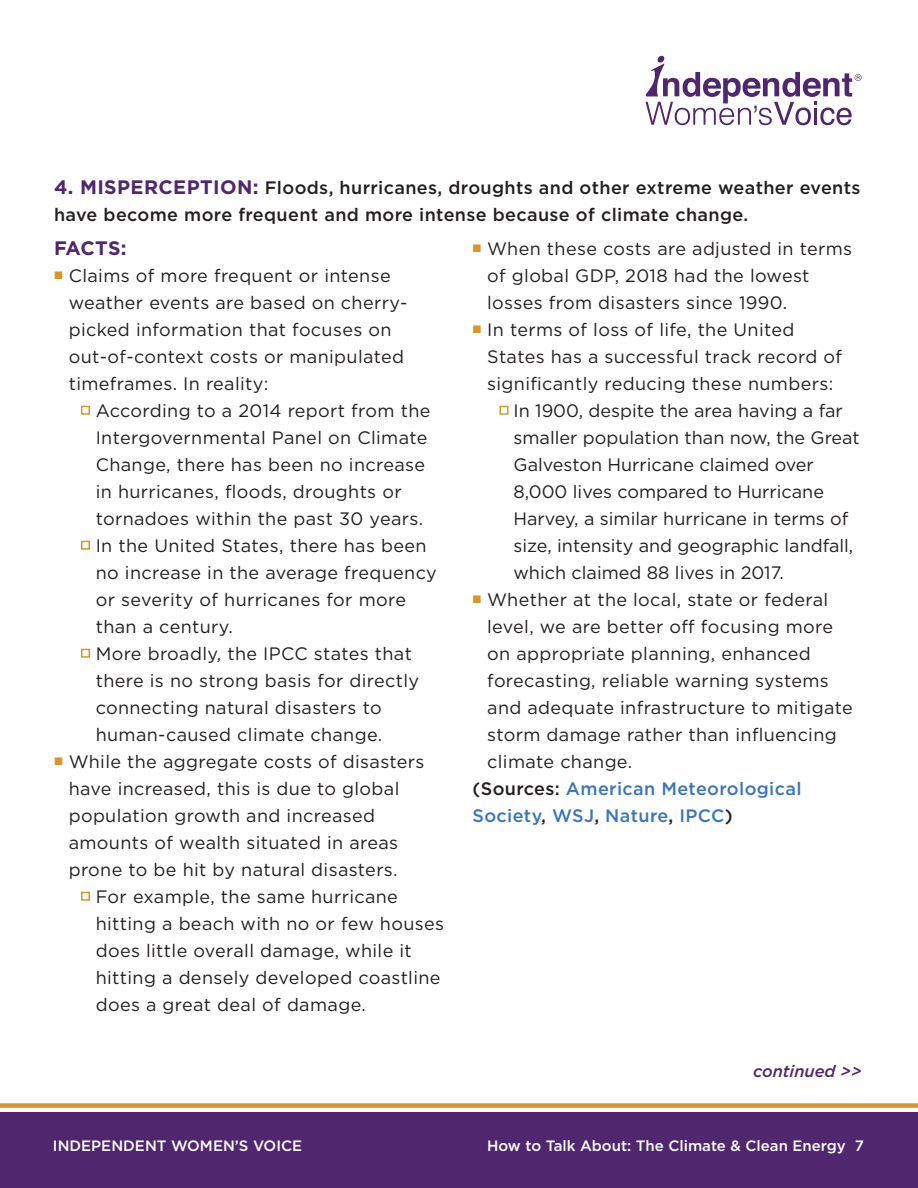
<style>
.page{position:relative;width:918px;height:1188px;background:#fff}
.page>*{position:absolute;margin:0;border:0;box-sizing:border-box;transform-origin:0 0}
.t1{font:700 19.5px "Gotham";letter-spacing:-.01em;color:#50266f}
.t2{font:18px/27px "Gotham";letter-spacing:.02em;color:#231f20}
.t3{font:18px/27px "Gotham";color:#231f20}
.SPAN{font:500 18px/27px "Gotham";letter-spacing:.02em;color:#231f20}
.t4{font:500 18px/27px "Gotham";letter-spacing:.02em;color:#3b76ba}
.t5{font:italic 500 16.5px "Gotham";color:#50266f}
.t6{font:500 15px "Gotham";color:#fff}
.s1{font-weight:700;font-size:19.5px;color:#50266f}
.s2{color:#231f20}
</style>
<div class="page">
<div style="left:0;top:1113px;width:918px;height:75px;background:#50266f"></div>
<div style="left:0;top:1103px;width:918px;height:5px;background:#d99628"></div>
<svg style="left:646px;top:56px;width:216px;height:69px"></svg>
<p class="SPAN" style="left:54px;top:174px;width:808px"><span class="s1">4. MISPERCEPTION:</span> Floods, hurricanes, droughts and other extreme weather events have become more frequent and more intense because of climate change.</p>
<p class="t1" style="left:54px;top:237px;width:74px">FACTS:</p>
<p class="t2" style="left:69px;top:262px;width:340px;text-indent:-15px"><sup>P</sup> Claims of more frequent or intense weather events are based on cherry&shy;picked information that focuses on out-of-context costs or manipulated timeframes. In reality:</p>
<p class="t2" style="left:96px;top:397px;width:336px;text-indent:-15px"><sup>P</sup> According to a 2014 report from the Intergovernmental Panel on Climate Change, there has been no increase in hurricanes, floods, droughts or tornadoes within the past 30 years.</p>
<p class="t2" style="left:96px;top:532px;width:343px;text-indent:-15px"><sup>P</sup> In the United States, there has been no increase in the average frequency or severity of hurricanes for more than a century.</p>
<p class="t2" style="left:96px;top:640px;width:325px;text-indent:-15px"><sup>P</sup> More broadly, the IPCC states that there is no strong basis for directly connecting natural disasters to human-caused climate change.</p>
<p class="t2" style="left:69px;top:748px;width:357px;text-indent:-15px"><sup>P</sup> While the aggregate costs of disasters have increased, this is due to global population growth and increased amounts of wealth situated in areas prone to be hit by natural disasters.</p>
<p class="t2" style="left:96px;top:883px;width:350px;text-indent:-15px"><sup>P</sup> For example, the same hurricane hitting a beach with no or few houses does little overall damage, while it hitting a densely developed coastline does a great deal of damage.</p>
<p class="t2" style="left:487px;top:235px;width:367px;text-indent:-15px"><sup>P</sup> When these costs are adjusted in terms of global GDP, 2018 had the lowest losses from disasters since 1990.</p>
<p class="t2" style="left:487px;top:316px;width:356px;text-indent:-15px"><sup>P</sup> In terms of loss of life, the United<br>States has a successful track record of significantly reducing these numbers:</p>
<p class="t3" style="left:514px;top:397px;width:348px;text-indent:-14px"><sup>P</sup> In 1900, despite the area having a far smaller population than now, the Great Galveston Hurricane claimed over 8,000 lives compared to Hurricane Harvey, a similar hurricane in terms of size, intensity and geographic landfall, which claimed 88 lives in 2017.</p>
<p class="t2" style="left:487px;top:586px;width:367px;text-indent:-15px"><sup>P</sup> Whether at the local, state or federal level, we are better off focusing more on appropriate planning, enhanced forecasting, reliable warning systems and adequate infrastructure to mitigate storm damage rather than influencing climate change.</p>
<p class="t4" style="left:472px;top:775px;width:331px"><span class="s2">(Sources:</span> American Meteorological<br>Society<span class="s2">,</span> WSJ<span class="s2">,</span> Nature<span class="s2">,</span> IPCC<span class="s2">)</span></p>
<p class="t5" style="left:753px;top:1061px;width:110px">continued &gt;&gt;</p>
<p class="t6" style="left:53px;top:1136px;width:251px">INDEPENDENT WOMEN’S VOICE</p>
<p class="t6" style="left:487px;top:1136px;width:378px">How to Talk About: The Climate &amp; Clean Energy 7</p>
</div>
